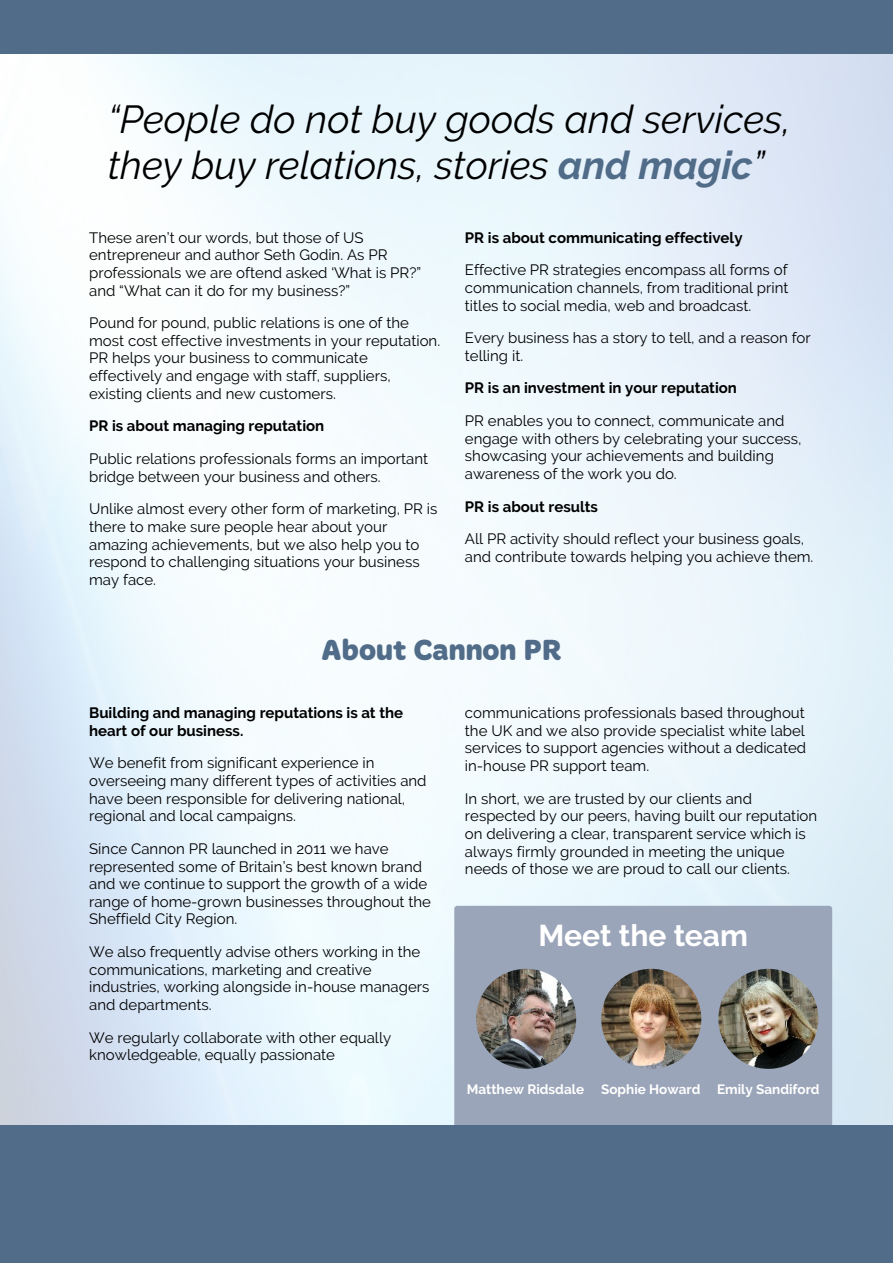
<style>
.page{position:relative;width:893px;height:1263px;background:#fff}
.page>*{position:absolute;margin:0;border:0;box-sizing:border-box;transform-origin:0 0}
.t1{font:italic 39px/45.9px "Raleway";color:#000}
.t2{font:700 30px "Merge";color:#506c88}
.t3{font:700 30px "Raleway";color:#fff}
.t4{font:15px/17.7px "Raleway";color:#000}
.t5{font:700 15px/17.7px "Raleway";color:#000}
.t6{font:700 13.5px "Raleway";color:#fff}
.s1{font-weight:700;color:#506c88}
</style>
<div class="page">
<div style="left:454px;top:906px;width:378px;height:222px;background:#9ba5b9;border:2px solid #9ba5b9;border-radius:2px"></div>
<img style="left:476px;top:969px;width:100px;height:100px;border-radius:50%">
<img style="left:601px;top:969px;width:100px;height:100px;border-radius:50%">
<img style="left:718px;top:969px;width:100px;height:100px;border-radius:50%">
<div style="left:0;top:0;width:893px;height:54px;background:#506c88"></div>
<div style="left:0;top:1125px;width:893px;height:138px;background:#506c88"></div>
<h1 class="t1" style="left:108px;top:96px;width:685px">“People do not buy goods and services, they buy relations, stories <span class="s1">and magic</span>”</h1>
<p class="t4" style="left:89px;top:228px;width:333px">These aren’t our words, but those of US entrepreneur and author Seth Godin. As PR professionals we are oftend asked ‘What is PR?” and “What can it do for my business?”</p>
<p class="t4" style="left:89px;top:314px;width:352px">Pound for pound, public relations is one of the most cost effective investments in your reputation.<br>PR helps your business to communicate effectively and engage with staff, suppliers, existing clients and new customers.</p>
<p class="t5" style="left:89px;top:417px;width:237px">PR is about managing reputation</p>
<p class="t4" style="left:89px;top:450px;width:340px">Public relations professionals forms an important bridge between your business and others.</p>
<p class="t4" style="left:89px;top:500px;width:350px">Unlike almost every other form of marketing, PR is there to make sure people hear about your amazing achievements, but we also help you to respond to challenging situations your business may face.</p>
<p class="t5" style="left:465px;top:228px;width:279px">PR is about communicating effectively</p>
<p class="t4" style="left:465px;top:261px;width:325px;text-align:justify">Effective PR strategies encompass all forms of communication channels, from traditional print titles to social media, web and broadcast.</p>
<p class="t4" style="left:465px;top:329px;width:347px">Every business has a story to tell, and a reason for telling it.</p>
<p class="t5" style="left:465px;top:379px;width:274px">PR is an investment in your reputation</p>
<p class="t4" style="left:465px;top:412px;width:338px">PR enables you to connect, communicate and engage with others by celebrating your success, showcasing your achievements and building awareness of the work you do.</p>
<p class="t5" style="left:465px;top:497px;width:135px">PR is about results</p>
<p class="t4" style="left:465px;top:530px;width:350px">All PR activity should reflect your business goals, and contribute towards helping you achieve them.</p>
<h2 class="t2" style="left:321px;top:638px;width:242px">About Cannon PR</h2>
<p class="t5" style="left:89px;top:704px;width:315px">Building and managing reputations is at the heart of our business.</p>
<p class="t4" style="left:89px;top:754px;width:339px">We benefit from significant experience in overseeing many different types of activities and have been responsible for delivering national, regional and local campaigns.</p>
<p class="t4" style="left:89px;top:840px;width:343px">Since Cannon PR launched in 2011 we have represented some of Britain’s best known brand and we continue to support the growth of a wide range of home-grown businesses throughout the Sheffield City Region.</p>
<p class="t4" style="left:89px;top:943px;width:342px">We also frequently advise others working in the communications, marketing and creative industries, working alongside in-house managers and departments.</p>
<p class="t4" style="left:89px;top:1028px;width:304px">We regularly collaborate with other equally knowledgeable, equally passionate</p>
<p class="t4" style="left:465px;top:704px;width:343px;text-align:justify">communications professionals based throughout the UK and we also provide specialist white label services to support agencies without a dedicated in-house PR support team.</p>
<p class="t4" style="left:465px;top:789px;width:354px">In short, we are trusted by our clients and respected by our peers, having built our reputation on delivering a clear, transparent service which is always firmly grounded in meeting the unique needs of those we are proud to call our clients.</p>
<h2 class="t3" style="left:538px;top:917px;width:211px">Meet the team</h2>
<p class="t6" style="left:467px;top:1081px;width:119px">Matthew Ridsdale</p>
<p class="t6" style="left:601px;top:1081px;width:220px">Sophie Howard Emily Sandiford</p>
</div>
